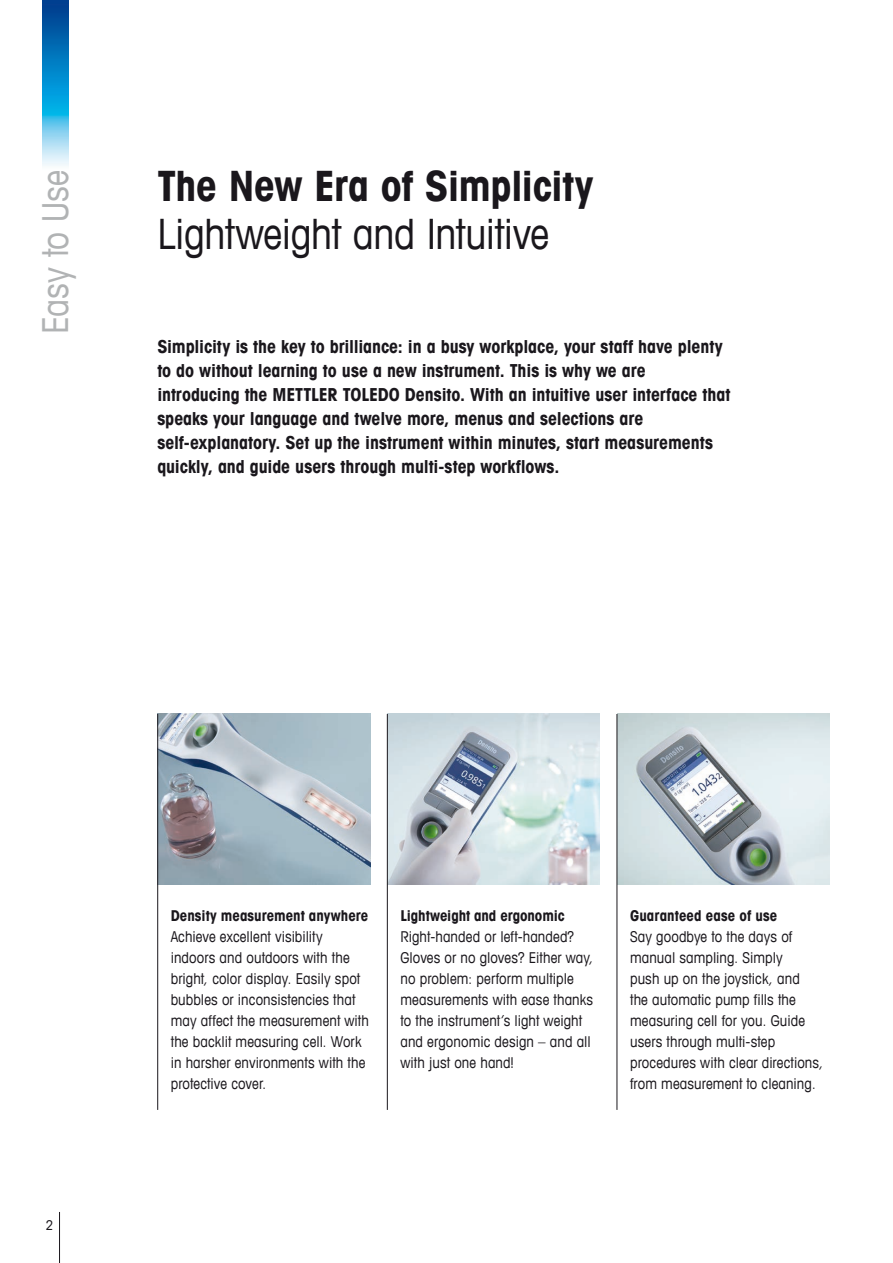
<style>
.page{position:relative;width:893px;height:1263px;background:#fff}
.page>*{position:absolute;margin:0;border:0;box-sizing:border-box;transform-origin:0 0}
._2_Title_Book_28_32{font:condensed 42px "Avant Garde Com";letter-spacing:-.01em;color:#1a171c}
._1_Title_Bold_28_32{font:700 condensed 42px "Avant Garde Com";letter-spacing:-.01em;color:#1a171c}
.t1{font:condensed 36px "Avant Garde Com";letter-spacing:-.01em;color:#b1b3b4}
._9_Lead_12_16{font:700 condensed 18px/24px "Avant Garde Com";letter-spacing:-.005em;color:#1a171c}
.Running_Text_10_14_B{font:condensed 15px/21px "Avant Garde Com";letter-spacing:.005em;color:#1a171c}
.Running_Text_10_14_B-2{font:700 condensed 15px "Avant Garde Com";letter-spacing:-.005em;color:#1a171c}
.t2{font:condensed 13.5px "Avant Garde Com";color:#1a171c}
</style>
<div class="page">
<img style="left:158px;top:714px;width:213px;height:170px">
<img style="left:618px;top:714px;width:211px;height:170px">
<img style="left:388px;top:714px;width:212px;height:170px">
<img style="left:43px;top:0;width:25px;height:166px">
<hr style="left:59px;top:1212px;width:1px;height:51px;background:#1a171c">
<hr style="left:157px;top:714px;width:1px;height:396px;background:#1a171c">
<hr style="left:387px;top:714px;width:1px;height:396px;background:#1a171c">
<hr style="left:617px;top:714px;width:1px;height:396px;background:#1a171c">
<p class="t1" style="left:33px;top:334px;width:165px;rotate:-90deg">Easy to Use</p>
<p class="_1_Title_Bold_28_32" style="left:157px;top:158px;width:438px">The New Era of Simplicity</p>
<p class="_2_Title_Book_28_32" style="left:157px;top:207px;width:393px">Lightweight and Intuitive</p>
<p class="_9_Lead_12_16" style="left:157px;top:334px;width:575px">Simplicity is the key to brilliance: in a busy workplace, your staff have plenty to do without learning to use a new instrument. This is why we are introducing the METTLER TOLEDO Densito. With an intuitive user interface that speaks your language and twelve more, menus and selections are self-explanatory. Set up the instrument within minutes, start measurements quickly, and guide users through multi-step workflows.</p>
<p class="t2" style="left:46px;top:1217px;width:9px">2</p>
<p class="Running_Text_10_14_B-2" style="left:171px;top:906px;width:199px">Density measurement anywhere</p>
<p class="Running_Text_10_14_B" style="left:171px;top:925px;width:200px">Achieve excellent visibility indoors and outdoors with the bright, color display. Easily spot bubbles or inconsistencies that may affect the measurement with the backlit measuring cell. Work in harsher environments with the protective cover.</p>
<p class="Running_Text_10_14_B-2" style="left:400px;top:906px;width:165px">Lightweight and ergonomic</p>
<p class="Running_Text_10_14_B" style="left:400px;top:925px;width:195px">Right-handed or left-handed?<br>Gloves or no gloves? Either way, no problem: perform multiple measurements with ease thanks to the instrument’s light weight and ergonomic design – and all with just one hand!</p>
<p class="Running_Text_10_14_B-2" style="left:630px;top:906px;width:149px">Guaranteed ease of use</p>
<p class="Running_Text_10_14_B" style="left:630px;top:925px;width:195px">Say goodbye to the days of manual sampling. Simply<br>push up on the joystick, and<br>the automatic pump fills the measuring cell for you. Guide users through multi-step procedures with clear directions, from measurement to cleaning.</p>
</div>
